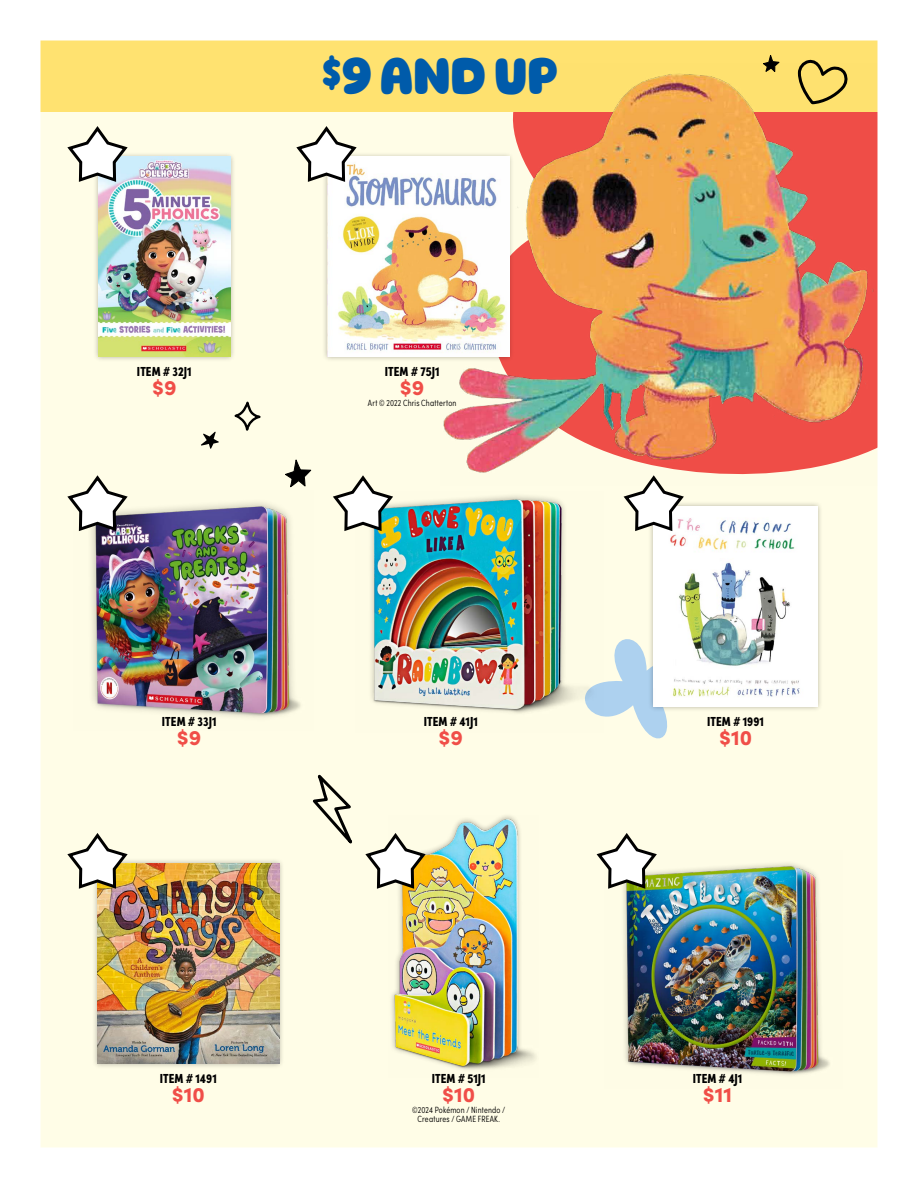
<style>
.page{position:relative;width:918px;height:1188px;background:#fff}
.page>*{position:absolute;margin:0;border:0;box-sizing:border-box;transform-origin:0 0}
.t1{font:700 49.5px "Rabie";color:#005baa}
.t2{font:900 21px "Sofia Pro";color:#f04e48}
.t3{font:900 13.2px "Sofia Pro Condensed";letter-spacing:.005em;color:#000}
.t4{font:300 9px/9.4px "Sofia Pro Condensed";letter-spacing:.02em;color:#000;text-align:center}
</style>
<div class="page">
<img style="left:40px;top:40px;width:838px;height:1108px">
<h1 class="t1" style="left:322px;top:48px;width:237px"><sup>$</sup>9 AND UP</h1>
<p class="t3" style="left:137px;top:361px;width:56px">ITEM # 32J1</p>
<h2 class="t2" style="left:152px;top:372px;width:26px">$9</h2>
<p class="t3" style="left:385px;top:361px;width:56px">ITEM # 75J1</p>
<h2 class="t2" style="left:400px;top:372px;width:26px">$9</h2>
<p class="t4" style="left:368px;top:398px;width:90px">Art © 2022 Chris Chatterton</p>
<p class="t3" style="left:162px;top:711px;width:56px">ITEM # 33J1</p>
<h2 class="t2" style="left:177px;top:721px;width:26px">$9</h2>
<p class="t3" style="left:424px;top:711px;width:56px">ITEM # 41J1</p>
<h2 class="t2" style="left:439px;top:721px;width:26px">$9</h2>
<p class="t3" style="left:707px;top:711px;width:58px">ITEM # 1991</p>
<h2 class="t2" style="left:719px;top:721px;width:34px">$10</h2>
<p class="t3" style="left:160px;top:1068px;width:59px">ITEM # 1491</p>
<h2 class="t2" style="left:172px;top:1078px;width:34px">$10</h2>
<p class="t3" style="left:432px;top:1068px;width:55px">ITEM # 51J1</p>
<h2 class="t2" style="left:442px;top:1078px;width:34px">$10</h2>
<p class="t4" style="left:412px;top:1104px;width:95px">©2024 Pokémon / Nintendo /<br>Creatures / GAME FREAK.</p>
<p class="t3" style="left:693px;top:1068px;width:51px">ITEM # 4J1</p>
<h2 class="t2" style="left:703px;top:1078px;width:31px">$11</h2>
</div>
